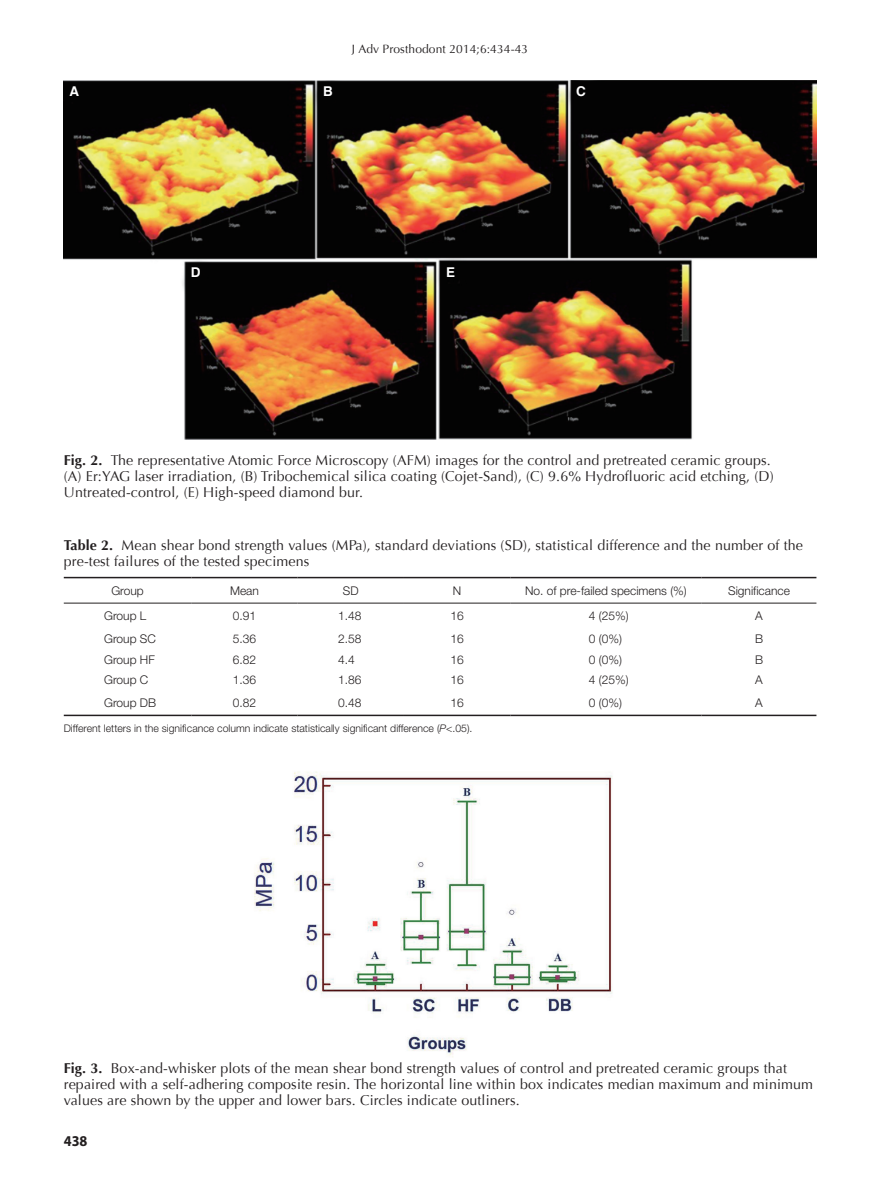
<style>
.page{position:relative;width:893px;height:1191px;background:#fff}
.page>*{position:absolute;margin:0;border:0;box-sizing:border-box;transform-origin:0 0}
.t1{font:700 15px "Myriad Pro";color:#231f20;scale:.95 1}
.t2{font:14.25px/15.8px "Optima";letter-spacing:.01em;color:#231f20}
.t3{font:700 13.5px "Helvetica";color:#fff}
.t4{font:300 12px "Helvetica Neue LT Pro";color:#231f20}
.t5{font:12px "Optima";letter-spacing:.01em;color:#231f20}
.t6{font:300 10.5px "Helvetica Neue LT Pro";color:#231f20}
.s1{font-weight:700}
.s2{font-style:italic}
</style>
<div class="page">
<hr style="left:64px;top:577px;width:127px;height:1px;background:#231f20">
<hr style="left:191px;top:577px;width:107px;height:1px;background:#231f20">
<hr style="left:298px;top:577px;width:106px;height:1px;background:#231f20">
<hr style="left:404px;top:577px;width:106px;height:1px;background:#231f20">
<hr style="left:510px;top:577px;width:192px;height:1px;background:#231f20">
<hr style="left:702px;top:577px;width:114px;height:1px;background:#231f20">
<hr style="left:64px;top:603px;width:127px;height:1px;background:#231f20">
<hr style="left:191px;top:603px;width:107px;height:1px;background:#231f20">
<hr style="left:298px;top:603px;width:106px;height:1px;background:#231f20">
<hr style="left:404px;top:603px;width:106px;height:1px;background:#231f20">
<hr style="left:510px;top:603px;width:192px;height:1px;background:#231f20">
<hr style="left:702px;top:603px;width:114px;height:1px;background:#231f20">
<hr style="left:64px;top:714px;width:127px;height:2px;background:#231f20">
<hr style="left:191px;top:714px;width:107px;height:2px;background:#231f20">
<hr style="left:298px;top:714px;width:106px;height:2px;background:#231f20">
<hr style="left:404px;top:714px;width:106px;height:2px;background:#231f20">
<hr style="left:510px;top:714px;width:192px;height:2px;background:#231f20">
<hr style="left:702px;top:714px;width:114px;height:2px;background:#231f20">
<img style="left:254px;top:771px;width:359px;height:286px">
<img style="left:64px;top:81px;width:752px;height:359px">
<p class="t5" style="left:352px;top:42px;width:178px">J Adv Prosthodont 2014;6:434-43</p>
<p class="t3" style="left:70px;top:83px;width:11px">A</p>
<p class="t3" style="left:323px;top:83px;width:11px">B</p>
<p class="t3" style="left:576px;top:83px;width:11px">C</p>
<p class="t3" style="left:191px;top:264px;width:11px">D</p>
<p class="t3" style="left:446px;top:264px;width:11px">E</p>
<p class="t2" style="left:64px;top:452px;width:711px"><span class="s1">Fig. 2.</span> The representative Atomic Force Microscopy (AFM) images for the control and pretreated ceramic groups. (A) Er:YAG laser irradiation, (B) Tribochemical silica coating (Cojet-Sand), (C) 9.6% Hydrofluoric acid etching, (D)<br>Untreated-control, (E) High-speed diamond bur.</p>
<p class="t2" style="left:64px;top:537px;width:741px"><span class="s1">Table 2.</span> Mean shear bond strength values (MPa), standard deviations (SD), statistical difference and the number of the pre-test failures of the tested specimens</p>
<p class="t4" style="left:111px;top:583px;width:34px">Group</p>
<p class="t4" style="left:230px;top:583px;width:30px">Mean</p>
<p class="t4" style="left:343px;top:583px;width:17px">SD</p>
<p class="t4" style="left:453px;top:583px;width:10px">N</p>
<p class="t4" style="left:525px;top:583px;width:163px">No. of pre-failed specimens (%)</p>
<p class="t4" style="left:728px;top:583px;width:63px">Significance</p>
<p class="t4" style="left:104px;top:608px;width:44px">Group L</p>
<p class="t4" style="left:233px;top:608px;width:25px">0.91</p>
<p class="t4" style="left:338px;top:608px;width:25px">1.48</p>
<p class="t4" style="left:450px;top:608px;width:15px">16</p>
<p class="t4" style="left:589px;top:608px;width:41px">4 (25%)</p>
<p class="t4" style="left:755px;top:608px;width:9px">A</p>
<p class="t4" style="left:104px;top:631px;width:53px">Group SC</p>
<p class="t4" style="left:233px;top:631px;width:25px">5.36</p>
<p class="t4" style="left:338px;top:631px;width:25px">2.58</p>
<p class="t4" style="left:450px;top:631px;width:15px">16</p>
<p class="t4" style="left:589px;top:631px;width:35px">0 (0%)</p>
<p class="t4" style="left:755px;top:631px;width:10px">B</p>
<p class="t4" style="left:104px;top:652px;width:52px">Group HF</p>
<p class="t4" style="left:233px;top:652px;width:25px">6.82</p>
<p class="t4" style="left:338px;top:652px;width:18px">4.4</p>
<p class="t4" style="left:450px;top:652px;width:15px">16</p>
<p class="t4" style="left:589px;top:652px;width:35px">0 (0%)</p>
<p class="t4" style="left:755px;top:652px;width:10px">B</p>
<p class="t4" style="left:104px;top:672px;width:46px">Group C</p>
<p class="t4" style="left:233px;top:672px;width:25px">1.36</p>
<p class="t4" style="left:338px;top:672px;width:25px">1.86</p>
<p class="t4" style="left:450px;top:672px;width:15px">16</p>
<p class="t4" style="left:589px;top:672px;width:41px">4 (25%)</p>
<p class="t4" style="left:755px;top:672px;width:9px">A</p>
<p class="t4" style="left:104px;top:695px;width:54px">Group DB</p>
<p class="t4" style="left:233px;top:695px;width:25px">0.82</p>
<p class="t4" style="left:338px;top:695px;width:25px">0.48</p>
<p class="t4" style="left:450px;top:695px;width:15px">16</p>
<p class="t4" style="left:589px;top:695px;width:35px">0 (0%)</p>
<p class="t4" style="left:755px;top:695px;width:9px">A</p>
<p class="t6" style="left:64px;top:722px;width:410px">Different letters in the significance column indicate statistically significant difference (<span class="s2">P</span>&lt;.05).</p>
<p class="t2" style="left:64px;top:1060px;width:751px"><span class="s1">Fig. 3.</span> Box-and-whisker plots of the mean shear bond strength values of control and pretreated ceramic groups that repaired with a self-adhering composite resin. The horizontal line within box indicates median maximum and minimum values are shown by the upper and lower bars. Circles indicate outliners.</p>
<p class="t1" style="left:64px;top:1131px;width:26px">438</p>
</div>
